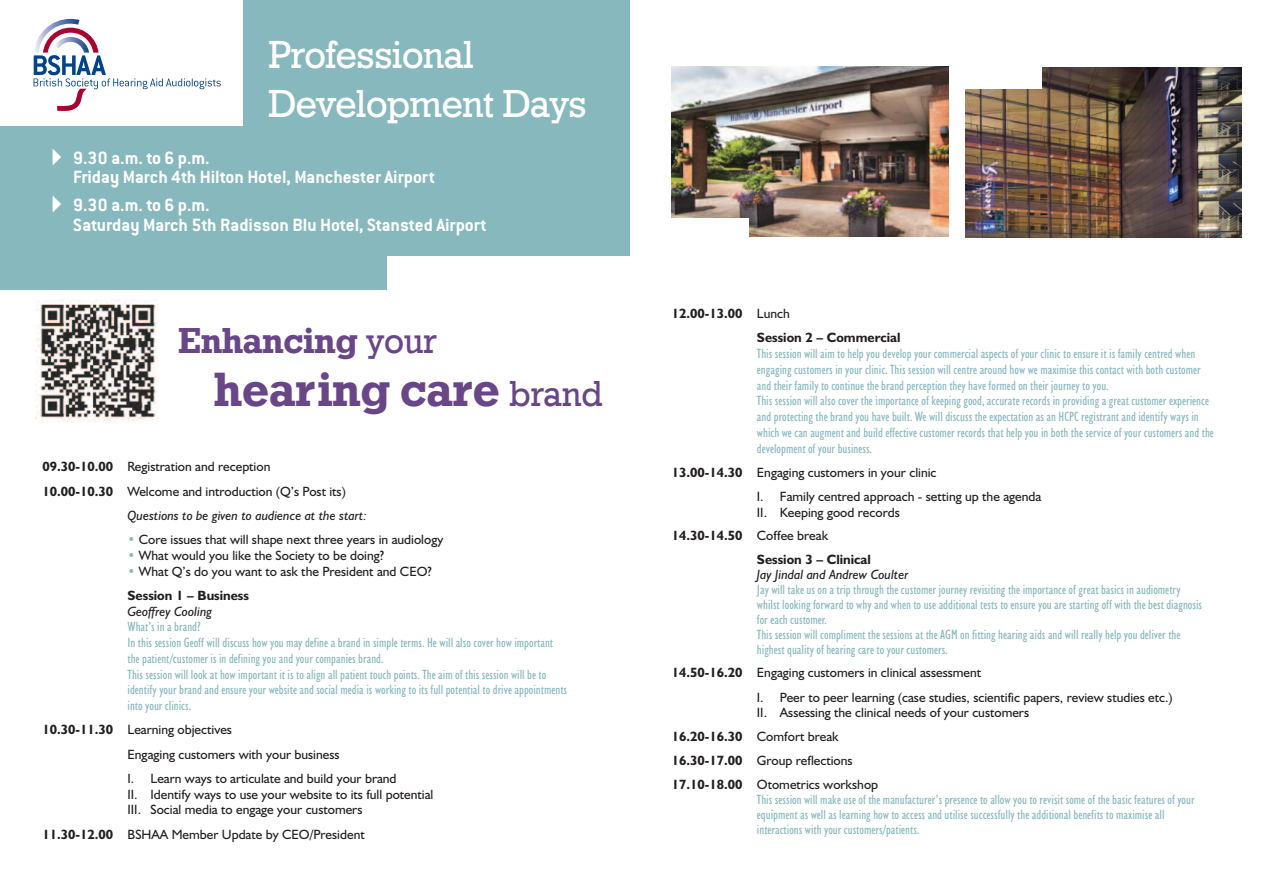
<style>
.page{position:relative;width:1263px;height:893px;background:#fff}
.page>*{position:absolute;margin:0;border:0;box-sizing:border-box;transform-origin:0 0}
.t1{font:48px "Geometric Slab 712 BT Bold A";color:#694687}
.t2{font:39px/49.5px "Geometric Slab 712 BT Medium A";letter-spacing:-.01em;color:#fff}
.t3{font:36px "Geometric Slab 712 BT Bold A";color:#694687}
.t4{font:700 19.5px/19.5px "ITC Conduit LTCE";color:#fff}
.t5{font:condensed 13.5px/15.8px "Humanist 521 BT";color:#87b8bd}
.t6{font:13.5px/24.3px "Humanist 521 BT";color:#231f20}
.t7{font:italic 13.5px "Humanist 521 BT";color:#231f20}
.t8{font:700 13.5px/24.3px "Humanist 521 BT";color:#231f20}
.s1{font-family:"Geometric Slab 712 BT Medium A"}
.s2{font-family:"Geometric Slab 712 BT Medium A";font-size:36px}
.s3{font-weight:700}
.s4{color:#87b8bd}
.s5{font-weight:400}
</style>
<div class="page">
<div style="left:0;top:0;width:629px;height:289px;background:#87b8bd"></div>
<div style="left:0;top:0;width:242px;height:125px;background:#fff"></div>
<svg style="left:34px;top:19px;width:187px;height:92px"></svg>
<div style="left:387px;top:257px;width:254px;height:75px;background:#fff"></div>
<img style="left:672px;top:67px;width:276px;height:170px">
<img style="left:965px;top:68px;width:277px;height:170px">
<div style="left:957px;top:53px;width:84px;height:36px;background:#fff"></div>
<div style="left:664px;top:218px;width:85px;height:26px;background:#fff"></div>
<img style="left:35px;top:299px;width:123px;height:123px">
<h2 class="t2" style="left:268px;top:33px;width:320px">Professional<br>Development Days</h2>
<h3 class="t4" style="left:73px;top:150px;width:363px">9.30 a.m. to 6 p.m.<br>Friday March 4th Hilton Hotel, Manchester Airport</h3>
<h3 class="t4" style="left:73px;top:198px;width:415px">9.30 a.m. to 6 p.m.<br>Saturday March 5th Radisson Blu Hotel, Stansted Airport</h3>
<h3 class="t3" style="left:179px;top:328px;width:259px">Enhancing <span class="s1">your</span></h3>
<h1 class="t1" style="left:214px;top:372px;width:390px">hearing care <span class="s2">brand</span></h1>
<p class="t6" style="left:43px;top:456px;width:229px"><span class="s3">09.30-10.00</span> Registration and reception</p>
<p class="t6" style="left:43px;top:480px;width:305px"><span class="s3">10.00-10.30</span> Welcome and introduction (Q’s Post its)</p>
<p class="t7" style="left:128px;top:511px;width:241px">Questions to be given to audience at the start:</p>
<p class="t6" style="left:128px;top:529px;width:317px"><span class="s4">•</span> Core issues that will shape next three years in audiology</p>
<p class="t6" style="left:128px;top:545px;width:258px"><span class="s4">•</span> What would you like the Society to be doing?</p>
<p class="t6" style="left:128px;top:560px;width:306px"><span class="s4">•</span> What Q’s do you want to ask the President and CEO?<br><span class="s3">Session 1 – Business</span></p>
<p class="t7" style="left:128px;top:606px;width:86px">Geoffrey Cooling</p>
<p class="t5" style="left:128px;top:620px;width:441px">What’s in a brand?<br>In this session Geoff will discuss how you may define a brand in simple terms. He will also cover how important the patient/customer is in defining you and your companies brand.<br>This session will look at how important it is to align all patient touch points. The aim of this session will be to identify your brand and ensure your website and social media is working to its full potential to drive appointments into your clinics.</p>
<p class="t6" style="left:128px;top:719px;width:271px;text-indent:-85px"><span class="s3">10.30-11.30</span> Learning objectives<br>Engaging customers with your business<br>I. Learn ways to articulate and build your brand</p>
<p class="t6" style="left:128px;top:788px;width:307px;line-height:15.8px">II. Identify ways to use your website to its full potential<br>III. Social media to engage your customers</p>
<p class="t6" style="left:43px;top:823px;width:324px"><span class="s3">11.30-12.00</span> BSHAA Member Update by CEO/President</p>
<p class="t8" style="left:757px;top:303px;width:145px;text-indent:-85px">12.00-13.00 <span class="s5">Lunch<br></span>Session 2 – Commercial</p>
<p class="t5" style="left:757px;top:347px;width:458px">This session will aim to help you develop your commercial aspects of your clinic to ensure it is family centred when engaging customers in your clinic. This session will centre around how we maximise this contact with both customer and their family to continue the brand perception they have formed on their journey to you.<br>This session will also cover the importance of keeping good, accurate records in providing a great customer experience and protecting the brand you have built. We will discuss the expectation as an HCPC registrant and identify ways in which we can augment and build effective customer records that help you in both the service of your customers and the development of your business.</p>
<p class="t6" style="left:757px;top:462px;width:286px;text-indent:-85px"><span class="s3">13.00-14.30</span> Engaging customers in your clinic<br>I. Family centred approach - setting up the agenda</p>
<p class="t6" style="left:757px;top:502px;width:144px">II. Keeping good records</p>
<p class="t8" style="left:672px;top:525px;width:158px">14.30-14.50 <span class="s5">Coffee break</span></p>
<p class="t8" style="left:757px;top:549px;width:115px">Session 3 – Clinical</p>
<p class="t7" style="left:757px;top:570px;width:153px">Jay Jindal and Andrew Coulter</p>
<p class="t5" style="left:757px;top:583px;width:447px;line-height:15px">Jay will take us on a trip through the customer journey revisiting the importance of great basics in audiometry whilst looking forward to why and when to use additional tests to ensure you are starting off with the best diagnosis for each customer.<br>This session will compliment the sessions at the AGM on fitting hearing aids and will really help you deliver the highest quality of hearing care to your customers.</p>
<p class="t6" style="left:757px;top:662px;width:417px;text-indent:-85px"><span class="s3">14.50-16.20</span> Engaging customers in clinical assessment<br>I. Peer to peer learning (case studies, scientific papers, review studies etc.)</p>
<p class="t6" style="left:672px;top:702px;width:359px;line-height:23.7px;text-indent:85px">II. Assessing the clinical needs of your customers <span class="s3">16.20-16.30</span> Comfort break<br><span class="s3">16.30-17.00</span> Group reflections<br><span class="s3">17.10-18.00</span> Otometrics workshop</p>
<p class="t5" style="left:757px;top:793px;width:439px;line-height:15px">This session will make use of the manufacturer’s presence to allow you to revisit some of the basic features of your equipment as well as learning how to access and utilise successfully the additional benefits to maximise all interactions with your customers/patients.</p>
</div>
